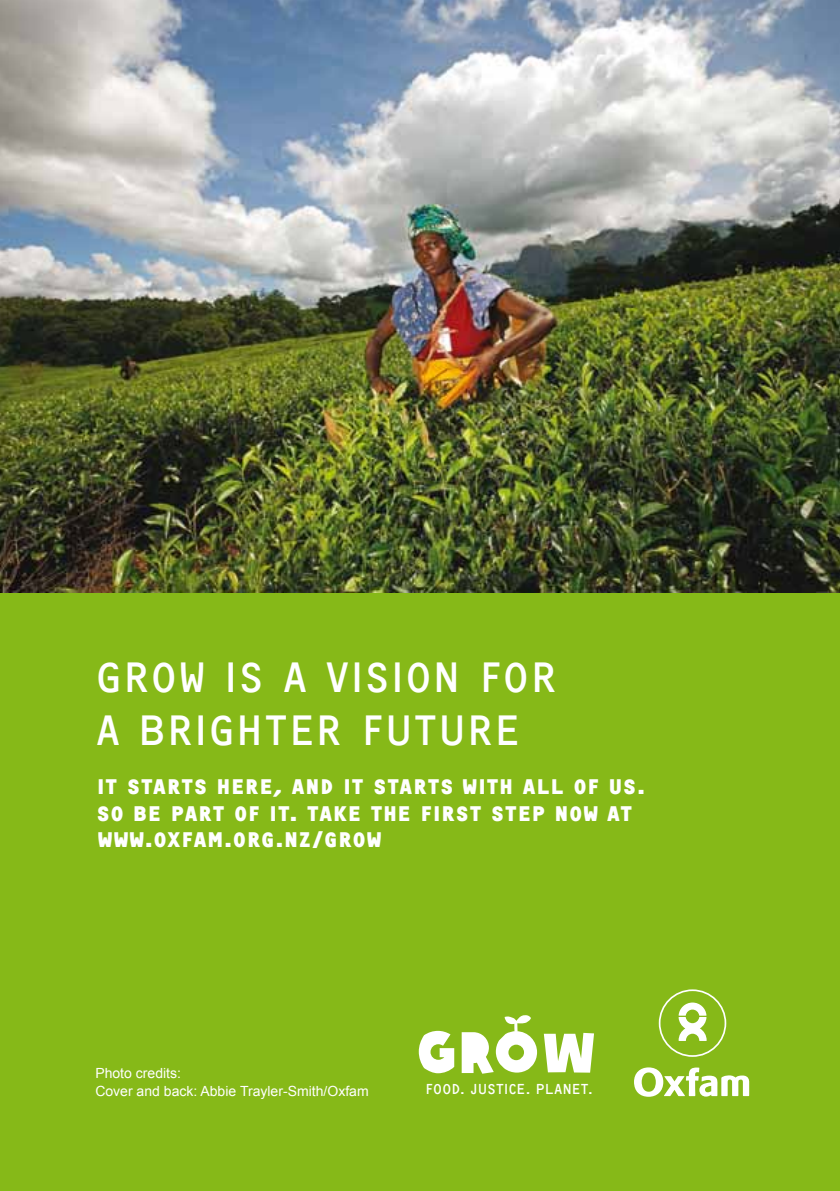
<style>
.page{position:relative;width:840px;height:1191px;background:#fff}
.page>*{position:absolute;margin:0;border:0;box-sizing:border-box;transform-origin:0 0}
.t1{font:44px "OCRF Pro";letter-spacing:-.01em;color:#fff}
.t2{font:700 22px/26.4px "OCRF Pro";letter-spacing:.005em;color:#fff}
.t3{font:15px "OCRF Pro";letter-spacing:-.035em;color:#fff}
.t4{font:14px/18px "Arial";color:#fff}
</style>
<div class="page">
<div style="left:0;top:0;width:839px;height:1191px;background:#86b918"></div>
<svg style="left:418px;top:1030px;width:36px;height:43px"></svg>
<svg style="left:543px;top:1032px;width:50px;height:40px"></svg>
<svg style="left:461px;top:1015px;width:75px;height:58px"></svg>
<svg style="left:634px;top:1067px;width:114px;height:29px"></svg>
<svg style="left:658px;top:989px;width:67px;height:67px"></svg>
<img style="left:0;top:0;width:839px;height:593px">
<h1 class="t1" style="left:94px;top:642px;width:253px">GROW IS A VISION</h1>
<h1 class="t1" style="left:478px;top:642px;width:25px">FOR</h1>
<h1 class="t1" style="left:96px;top:695px;width:66px">A BRIG</h1>
<h1 class="t1" style="left:235px;top:695px;width:287px">HTER FUTURE</h1>
<p class="t2" style="left:96px;top:770px;width:550px">IT STARTS HE RE, AND IT STARTS WITH ALL OF US.<br>SO BE PART OF IT. TAKE THE FIRST STE P NOW AT<br>WWW.OXFAM.ORG.NZ/GROW</p>
<p class="t4" style="left:95px;top:1064px;width:275px">Photo credits:<br>Cover and back: Abbie Trayler-Smith/Oxfam</p>
<p class="t3" style="left:425px;top:1076px;width:170px">FOOD. JUSTICE . PLANET.</p>
</div>
